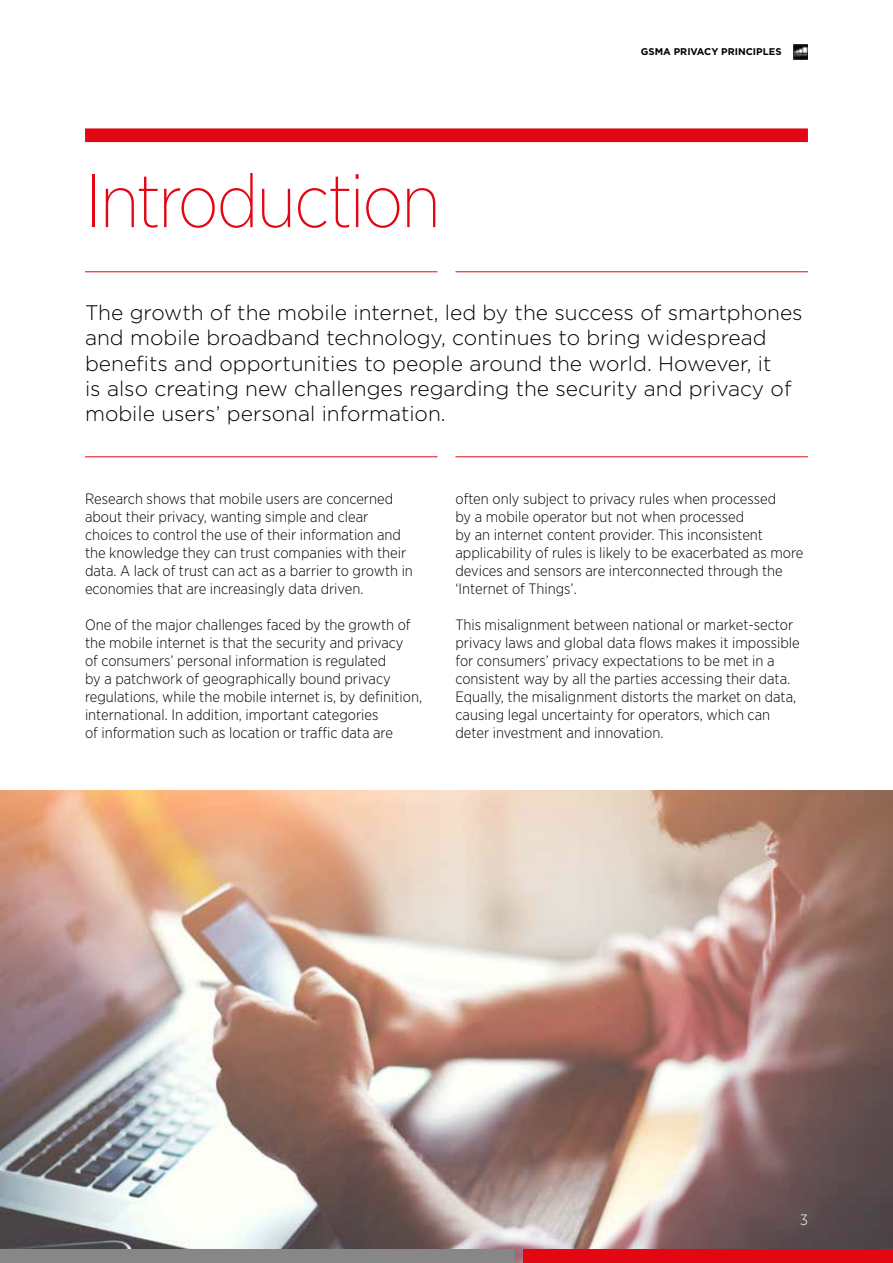
<style>
.page{position:relative;width:893px;height:1263px;background:#fff}
.page>*{position:absolute;margin:0;border:0;box-sizing:border-box;transform-origin:0 0}
.t1{font:200 75px "Gotham Narrow";letter-spacing:-.03em;color:#e30613}
.t2{font:300 21px/25.2px "Gotham";color:#000}
.t3{font:300 15px/18px "Gotham Narrow";color:#000}
.t4{font:300 15px "Gotham Narrow";color:#fff}
.t5{font:700 9.75px "Gotham";color:#000}
</style>
<div class="page">
<img style="left:793px;top:45px;width:15px;height:14px">
<img style="left:0;top:791px;width:893px;height:472px">
<div style="left:0;top:1249px;width:514px;height:14px;background:#878787"></div>
<div style="left:523px;top:1249px;width:370px;height:14px;background:#e30613"></div>
<div style="left:85px;top:128px;width:723px;height:14px;background:#e30613"></div>
<hr style="left:85px;top:271px;width:352px;height:1px;background:#e30613">
<hr style="left:455px;top:271px;width:353px;height:1px;background:#e30613">
<hr style="left:85px;top:456px;width:352px;height:1px;background:#e30613">
<hr style="left:455px;top:456px;width:353px;height:1px;background:#e30613">
<h1 class="t1" style="left:85px;top:155px;width:357px">Introduction</h1>
<p class="t5" style="left:641px;top:45px;width:142px">GSMA PRIVACY PRINCIPLES</p>
<p class="t2" style="left:85px;top:300px;width:719px">The growth of the mobile internet, led by the success of smartphones and mobile broadband technology, continues to bring widespread benefits and opportunities to people around the world. However, it<br>is also creating new challenges regarding the security and privacy of mobile users’ personal information.</p>
<p class="t3" style="left:85px;top:489px;width:329px">Research shows that mobile users are concerned about their privacy, wanting simple and clear choices to control the use of their information and the knowledge they can trust companies with their data. A lack of trust can act as a barrier to growth in economies that are increasingly data driven.</p>
<p class="t3" style="left:85px;top:615px;width:339px">One of the major challenges faced by the growth of the mobile internet is that the security and privacy<br>of consumers’ personal information is regulated<br>by a patchwork of geographically bound privacy regulations, while the mobile internet is, by definition, international. In addition, important categories<br>of information such as location or traffic data are</p>
<p class="t3" style="left:455px;top:489px;width:349px">often only subject to privacy rules when processed<br>by a mobile operator but not when processed<br>by an internet content provider. This inconsistent applicability of rules is likely to be exacerbated as more devices and sensors are interconnected through the ‘Internet of Things’.</p>
<p class="t3" style="left:455px;top:615px;width:346px">This misalignment between national or market-sector privacy laws and global data flows makes it impossible for consumers’ privacy expectations to be met in a consistent way by all the parties accessing their data.<br>Equally, the misalignment distorts the market on data, causing legal uncertainty for operators, which can deter investment and innovation.</p>
<p class="t4" style="left:800px;top:1211px;width:9px">3</p>
</div>
